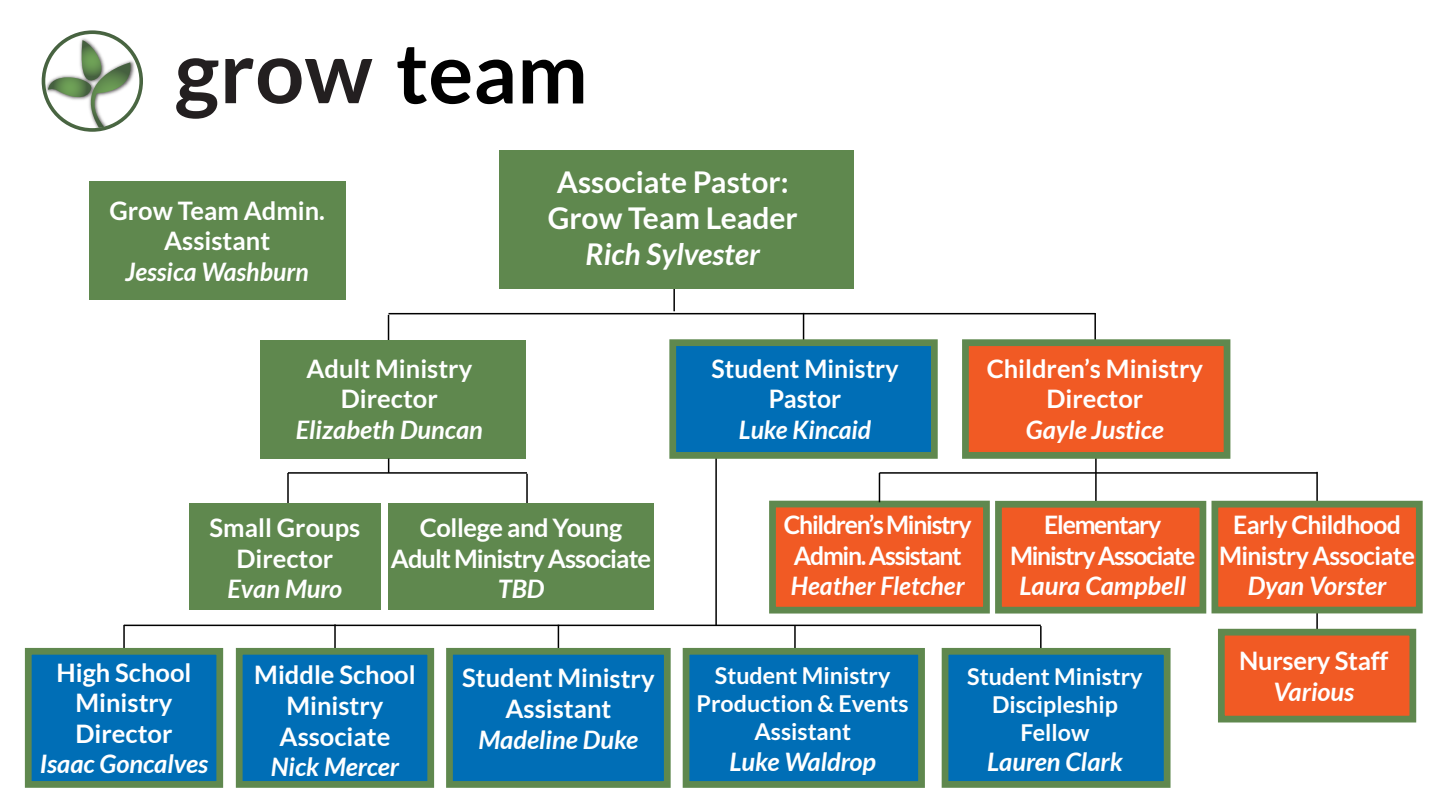
<style>
.page{position:relative;width:1440px;height:810px;background:#fff}
.page>*{position:absolute;margin:0;border:0;box-sizing:border-box;transform-origin:0 0}
.t1{font:700 84px "Lato";color:#000}
.t2{font:700 30px/36px "Lato";color:#fff;text-align:center}
.t3{font:italic 700 30px "Lato";color:#fff}
.t4{font:700 25.5px/30.6px "Lato";color:#fff;text-align:center}
.t5{font:italic 700 25.5px "Lato";color:#fff}
.t6{font:700 25.5px/30.6px "Lato";letter-spacing:-.05em;color:#fff;text-align:center}
.t7{font:700 25.5px/30.6px "Lato";letter-spacing:-.035em;color:#fff;text-align:center}
.t8{font:700 25.5px/30.6px "Lato";letter-spacing:-.025em;color:#fff;text-align:center}
.t9{font:700 23.25px/27.9px "Lato";color:#fff;text-align:center}
</style>
<div class="page">
<hr style="left:794px;top:626px;width:2px;height:27px;background:#000">
<hr style="left:1316px;top:472px;width:2px;height:174px;background:#000">
<div style="left:1212px;top:501px;width:211px;height:112px;background:#f15a24;border:7px solid #5f884e"></div>
<hr style="left:526px;top:474px;width:2px;height:29px;background:#000">
<div style="left:388px;top:504px;width:266px;height:106px;background:#5f884e"></div>
<hr style="left:1094px;top:313px;width:2px;height:33px;background:#000">
<hr style="left:287px;top:473px;width:2px;height:31px;background:#000">
<hr style="left:715px;top:441px;width:2px;height:184px;background:#000">
<hr style="left:1095px;top:453px;width:2px;height:51px;background:#000">
<hr style="left:673px;top:266px;width:2px;height:45px;background:#000">
<hr style="left:389px;top:313px;width:706px;height:1px;background:#000">
<hr style="left:803px;top:313px;width:1px;height:32px;background:#000">
<hr style="left:388px;top:315px;width:1px;height:33px;background:#000">
<div style="left:1218px;top:629px;width:198px;height:94px;background:#f15a24;border:7px solid #5f884e"></div>
<div style="left:499px;top:151px;width:354px;height:138px;background:#5f884e"></div>
<div style="left:261px;top:340px;width:265px;height:118px;background:#5f884e"></div>
<div style="left:89px;top:181px;width:256px;height:119px;background:#5f884e"></div>
<div style="left:669px;top:339px;width:269px;height:120px;background:#006eb6;border:7px solid #5f884e"></div>
<div style="left:189px;top:504px;width:192px;height:106px;background:#5f884e"></div>
<div style="left:995px;top:501px;width:211px;height:113px;background:#f15a24;border:7px solid #5f884e"></div>
<div style="left:769px;top:501px;width:221px;height:113px;background:#f15a24;border:7px solid #5f884e"></div>
<hr style="left:124px;top:625px;width:917px;height:1px;background:#000">
<hr style="left:334px;top:624px;width:2px;height:30px;background:#000">
<div style="left:239px;top:651px;width:192px;height:133px;background:#006eb6"></div>
<div style="left:236px;top:648px;width:198px;height:140px;border:7px solid #5f884e"></div>
<svg style="left:558px;top:626px;width:1px;height:22px"></svg>
<div style="left:449px;top:651px;width:218px;height:133px;background:#006eb6"></div>
<div style="left:446px;top:648px;width:225px;height:140px;border:7px solid #5f884e"></div>
<svg style="left:879px;top:474px;width:1px;height:28px"></svg>
<hr style="left:879px;top:472px;width:438px;height:2px;background:#000">
<hr style="left:1040px;top:626px;width:2px;height:27px;background:#000">
<div style="left:945px;top:651px;width:222px;height:133px;background:#006eb6"></div>
<div style="left:942px;top:648px;width:229px;height:140px;border:7px solid #5f884e"></div>
<hr style="left:123px;top:625px;width:2px;height:29px;background:#000">
<div style="left:28px;top:651px;width:192px;height:133px;background:#006eb6"></div>
<div style="left:25px;top:648px;width:198px;height:140px;border:7px solid #5f884e"></div>
<svg style="left:176px;top:58px;width:42px;height:61px"></svg>
<svg style="left:225px;top:58px;width:147px;height:46px"></svg>
<svg style="left:42px;top:30px;width:101px;height:102px"></svg>
<div style="left:962px;top:339px;width:268px;height:120px;background:#f15a24;border:7px solid #5f884e"></div>
<div style="left:686px;top:651px;width:236px;height:134px;background:#006eb6"></div>
<div style="left:683px;top:648px;width:242px;height:140px;border:7px solid #5f884e"></div>
<hr style="left:288px;top:472px;width:239px;height:2px;background:#000">
<svg style="left:388px;top:458px;width:1px;height:14px"></svg>
<p class="t4" style="left:109px;top:195px;width:217px">Grow Team Admin.<br>Assistant</p>
<p class="t5" style="left:126px;top:257px;width:185px">Jessica Washburn</p>
<h1 class="t1" style="left:396px;top:25px;width:194px">team</h1>
<p class="t2" style="left:548px;top:164px;width:252px">Associate Pastor:<br>Grow Team Leader</p>
<p class="t3" style="left:586px;top:237px;width:176px">Rich Sylvester</p>
<p class="t4" style="left:306px;top:353px;width:167px">Adult Ministry<br>Director</p>
<p class="t5" style="left:296px;top:415px;width:189px">Elizabeth Duncan</p>
<p class="t4" style="left:210px;top:512px;width:152px">Small Groups<br>Director</p>
<p class="t5" style="left:228px;top:574px;width:116px">Evan Muro</p>
<p class="t7" style="left:391px;top:512px;width:262px">College and Young<br>Adult Ministry Associate</p>
<p class="t5" style="left:498px;top:574px;width:48px">TBD</p>
<p class="t4" style="left:57px;top:657px;width:136px">High School<br>Ministry<br>Director</p>
<p class="t5" style="left:40px;top:749px;width:170px">Isaac Goncalves</p>
<p class="t4" style="left:254px;top:659px;width:163px">Middle School<br>Ministry<br>Associate</p>
<p class="t5" style="left:271px;top:752px;width:130px">Nick Mercer</p>
<p class="t4" style="left:462px;top:663px;width:194px">Student Ministry<br>Assistant</p>
<p class="t5" style="left:478px;top:725px;width:162px">Madeline Duke</p>
<p class="t4" style="left:712px;top:353px;width:188px">Student Ministry<br>Pastor</p>
<p class="t5" style="left:739px;top:415px;width:134px">Luke Kincaid</p>
<p class="t4" style="left:987px;top:353px;width:218px">Children’s Ministry<br>Director</p>
<p class="t5" style="left:1026px;top:415px;width:139px">Gayle Justice</p>
<p class="t6" style="left:784px;top:509px;width:189px">Children’s Ministry<br>Admin. Assistant</p>
<p class="t5" style="left:791px;top:571px;width:175px">Heather Fletcher</p>
<p class="t6" style="left:1010px;top:509px;width:187px">Elementary<br>Ministry Associate</p>
<p class="t5" style="left:1019px;top:571px;width:168px">Laura Campbell</p>
<p class="t9" style="left:697px;top:662px;width:214px">Student Ministry<br>Production &amp; Events<br>Assistant</p>
<p class="t5" style="left:729px;top:747px;width:148px">Luke Waldrop</p>
<p class="t9" style="left:967px;top:662px;width:177px">Student Ministry<br>Discipleship<br>Fellow</p>
<p class="t5" style="left:987px;top:748px;width:137px">Lauren Clark</p>
<p class="t8" style="left:1219px;top:509px;width:198px">Early Childhood<br>Ministry Associate</p>
<p class="t5" style="left:1248px;top:571px;width:140px">Dyan Vorster</p>
<p class="t4" style="left:1239px;top:645px;width:151px">Nursery Staff</p>
<p class="t5" style="left:1273px;top:677px;width:82px">Various</p>
</div>
